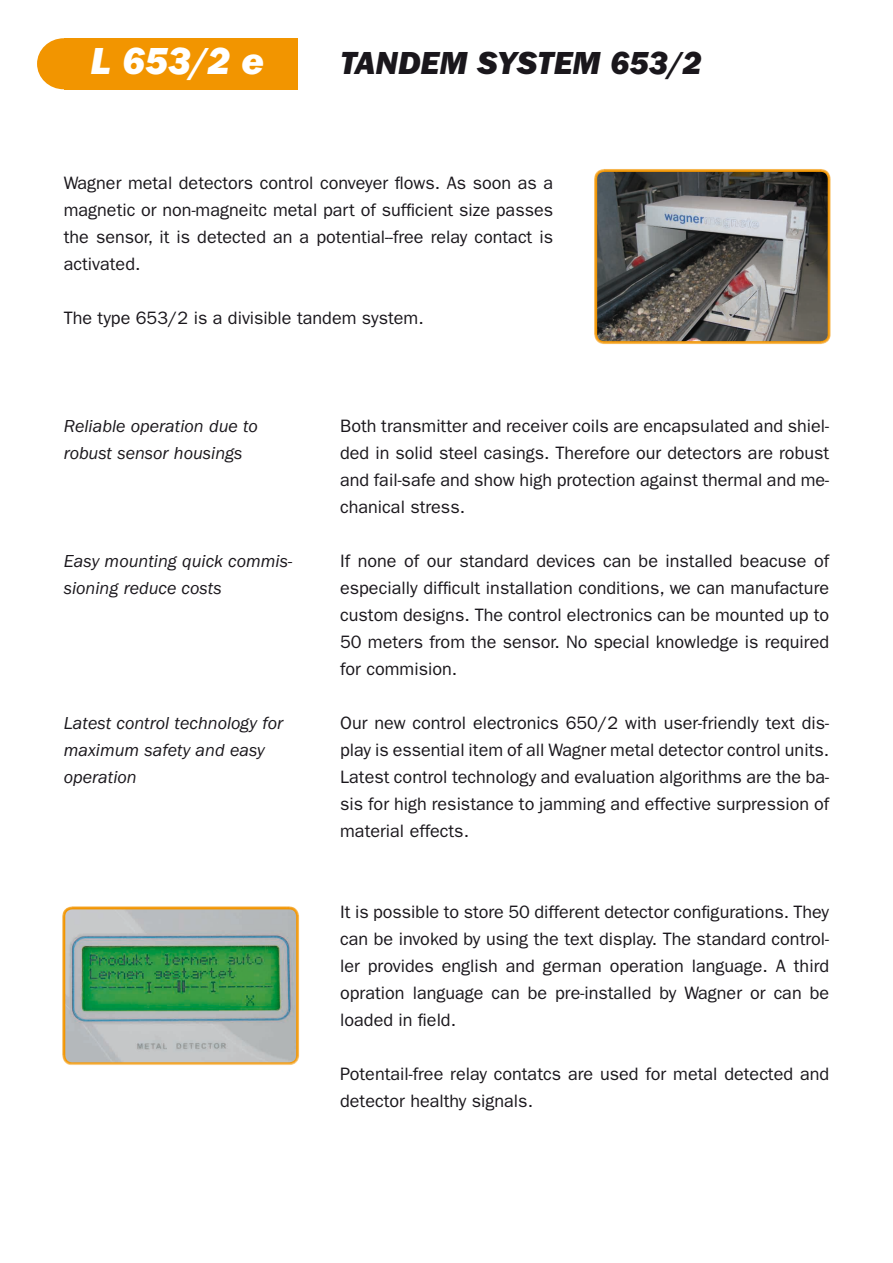
<style>
.page{position:relative;width:893px;height:1263px;background:#fff}
.page>*{position:absolute;margin:0;border:0;box-sizing:border-box;transform-origin:0 0}
.t1{font:39px "ITC Franklin Gothic Std Hvy It";color:#fff}
.t2{font:33px "ITC Franklin Gothic Std Hvy It";color:#1a171c}
.t3{font:18px/27px "ITC Franklin Gothic Std";color:#1a171c;text-align:justify}
.t4{font:italic 18px/27px "ITC Franklin Gothic Std";color:#1a171c}
</style>
<div class="page">
<div style="left:64px;top:38px;width:234px;height:51px;background:#f29500"></div>
<div style="left:37px;top:38px;width:54px;height:51px;background:#f29500;border-radius:50%"></div>
<img style="left:598px;top:173px;width:229px;height:167px">
<div style="left:594px;top:169px;width:237px;height:175px;border:3px solid #f29500;border-radius:9px"></div>
<img style="left:66px;top:910px;width:232px;height:154px">
<div style="left:62px;top:906px;width:237px;height:159px;border:3px solid #f29500;border-radius:9px"></div>
<h1 class="t1" style="left:90px;top:38px;width:176px">L 653/2 e</h1>
<h2 class="t2" style="left:340px;top:43px;width:363px">TANDEM SYSTEM 653/2</h2>
<p class="t3" style="left:64px;top:170px;width:491px">Wagner metal detectors control conveyer flows. As soon as a magnetic or non-magneitc metal part of sufficient size passes the sensor, it is detected an a potential--free relay contact is activated.</p>
<p class="t3" style="left:64px;top:305px;width:361px">The type 653/2 is a divisible tandem system.</p>
<p class="t4" style="left:64px;top:413px;width:196px">Reliable operation due to robust sensor housings</p>
<p class="t3" style="left:340px;top:413px;width:491px">Both transmitter and receiver coils are encapsulated and shiel&shy;ded in solid steel casings. Therefore our detectors are robust and fail-safe and show high protection against thermal and me&shy;chanical stress.</p>
<p class="t4" style="left:64px;top:548px;width:230px">Easy mounting quick commis&shy;sioning reduce costs</p>
<p class="t3" style="left:340px;top:548px;width:490px">If none of our standard devices can be installed beacuse of especially difficult installation conditions, we can manufacture custom designs. The control electronics can be mounted up to 50 meters from the sensor. No special knowledge is required for commision.</p>
<p class="t4" style="left:64px;top:710px;width:221px">Latest control technology for maximum safety and easy operation</p>
<p class="t3" style="left:340px;top:710px;width:491px">Our new control electronics 650/2 with user-friendly text dis&shy;play is essential item of all Wagner metal detector control units.<br>Latest control technology and evaluation algorithms are the ba&shy;sis for high resistance to jamming and effective surpression of material effects.</p>
<p class="t3" style="left:340px;top:899px;width:491px">It is possible to store 50 different detector configurations. They can be invoked by using the text display. The standard control&shy;ler provides english and german operation language. A third opration language can be pre-installed by Wagner or can be loaded in field.</p>
<p class="t3" style="left:340px;top:1061px;width:490px">Potentail-free relay contatcs are used for metal detected and detector healthy signals.</p>
</div>
